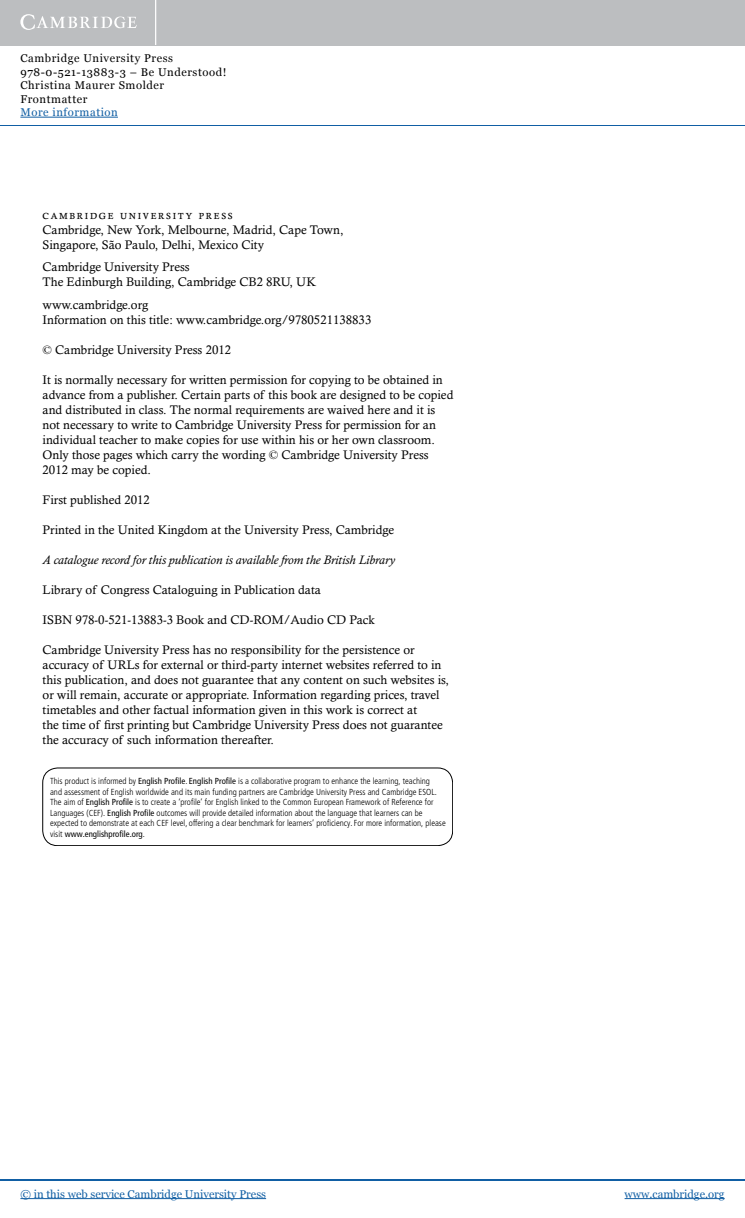
<style>
.page{position:relative;width:745px;height:1218px;background:#fff}
.page>*{position:absolute;margin:0;border:0;box-sizing:border-box;transform-origin:0 0}
.t1{font:12.5px/15px "Calisto MT Std";color:#000}
.t2{font:italic 12.5px "Calisto MT Std";color:#000}
.t3{font:11.25px/13.4px "Georgia";letter-spacing:.05em;color:#000}
.t4{font:11.25px "Georgia";color:#115fa4}
.t5{font:11.25px "Georgia";letter-spacing:.05em;color:#115fa4}
.t6{font:300 condensed 8.75px/10.5px "Frutiger LT Std";color:#000}
.s1{font-weight:400}
</style>
<div class="page">
<div style="left:0;top:0;width:744px;height:45px;background:#bcbec0"></div>
<hr style="left:155px;top:0;width:1px;height:45px;background:#fff">
<svg style="left:20px;top:14px;width:117px;height:16px"></svg>
<hr style="left:20px;top:117px;width:98px;height:1px;background:#115fa4">
<hr style="left:0;top:125px;width:744px;height:1px;background:#115fa4">
<hr style="left:0;top:1179px;width:744px;height:1px;background:#115fa4">
<hr style="left:20px;top:1198px;width:246px;height:1px;background:#115fa4">
<hr style="left:624px;top:1198px;width:100px;height:1px;background:#115fa4">
<div style="left:43px;top:768px;width:409px;height:78px;border:1px solid #000;border-radius:15px"></div>
<p class="t3" style="left:20px;top:52px;width:207px">Cambridge University Press<br>978-0-521-13883-3 – Be Understood!<br>Christina Maurer Smolder<br>Frontmatter</p>
<p class="t5" style="left:20px;top:105px;width:99px">More information</p>
<p class="t1" style="left:43px;top:207px;width:302px">cambr idge univer sity pr ess<br>Cambridge, New York, Melbourne, Madrid, Cape Town,<br>Singapore, São Paulo, Delhi, Mexico City</p>
<p class="t1" style="left:43px;top:259px;width:275px">Cambridge University Press<br>The Edinburgh Building, Cambridge CB2 8RU, UK</p>
<p class="t1" style="left:43px;top:297px;width:330px">www.cambridge.org<br>Information on this title: www.cambridge.org/9780521138833</p>
<p class="t1" style="left:43px;top:342px;width:190px">© Cambridge University Press 2012</p>
<p class="t1" style="left:43px;top:372px;width:412px">It is normally necessary for written permission for copying to be obtained in advance from a publisher. Certain parts of this book are designed to be copied and distributed in class. The normal requirements are waived here and it is not necessary to write to Cambridge University Press for permission for an individual teacher to make copies for use within his or her own classroom.<br>Only those pages which carry the wording © Cambridge University Press 2012 may be copied.</p>
<p class="t1" style="left:43px;top:492px;width:109px">First published 2012</p>
<p class="t1" style="left:43px;top:522px;width:353px">Printed in the United Kingdom at the University Press, Cambridge</p>
<p class="t2" style="left:43px;top:552px;width:354px">A catalogue record for this publication is available from the British Library</p>
<p class="t1" style="left:43px;top:582px;width:280px">Library of Congress Cataloguing in Publication data</p>
<p class="t1" style="left:43px;top:612px;width:334px">ISBN 978-0-521-13883-3 Book and CD-ROM/Audio CD Pack</p>
<p class="t1" style="left:43px;top:642px;width:408px">Cambridge University Press has no responsibility for the persistence or accuracy of URLs for external or third-party internet websites referred to in this publication, and does not guarantee that any content on such websites is, or will remain, accurate or appropriate. Information regarding prices, travel timetables and other factual information given in this work is correct at<br>the time of rst printing but Cambridge University Press does not guarantee the accuracy of such information thereafter.</p>
<p class="t6" style="left:50px;top:776px;width:397px">This product is informed by <span class="s1">English Profile</span>. <span class="s1">English Profile</span> is a collaborative program to enhance the learning, teaching<br>and assessment of English worldwide and its main funding partners are Cambridge University Press and Cambridge ESOL.<br>The aim of <span class="s1">English Profile</span> is to create a ‘profile’ for English linked to the Common European Framework of Reference for Languages (CEF). <span class="s1">English Profile</span> outcomes will provide detailed information about the language that learners can be expected to demonstrate at each CEF level, offering a clear benchmark for learners’ proficiency. For more information, please visit <span class="s1">www.englishprofile.org</span>.</p>
<p class="t4" style="left:20px;top:1187px;width:247px">© in this web service Cambridge University Press</p>
<p class="t4" style="left:624px;top:1187px;width:101px">www.cambridge.org</p>
</div>
